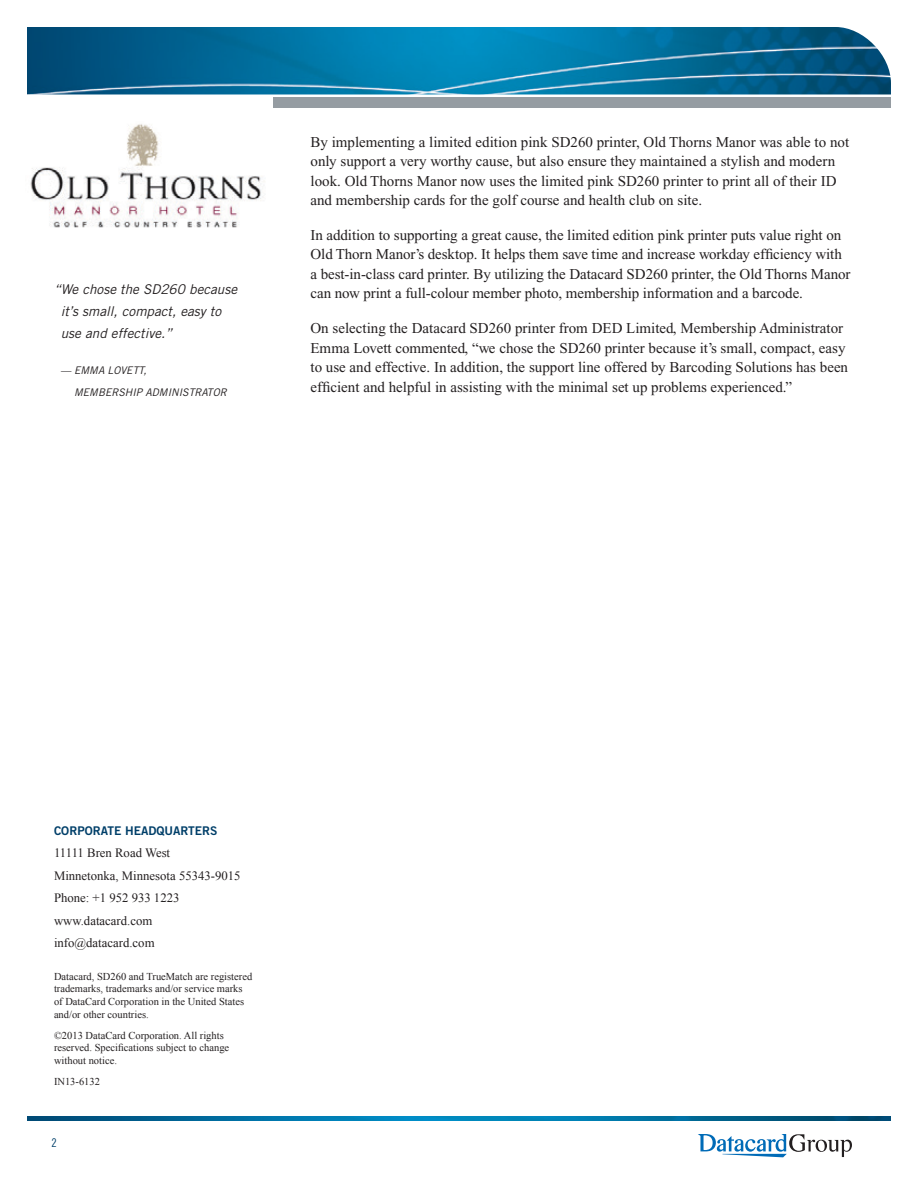
<style>
.page{position:relative;width:918px;height:1188px;background:#fff}
.page>*{position:absolute;margin:0;border:0;box-sizing:border-box;transform-origin:0 0}
.t1{font:15px/19.5px "Times New Roman";color:#231f20}
.t2{font:italic 13.5px/22.2px "Trade Gothic";color:#231f20}
.t3{font:12.75px/22.5px "Times New Roman";color:#231f20}
.t4{font:12px "Trade Gothic Bold Two";color:#003f69}
.t5{font:12px "Trade Gothic Cond Eighteen";color:#003f69}
.t6{font:10.5px/12.6px "Times New Roman";color:#231f20}
.t7{font:italic 10.5px/22.2px "Trade Gothic";color:#231f20}
</style>
<div class="page">
<img style="left:27px;top:1117px;width:864px;height:3px">
<img style="left:30px;top:124px;width:233px;height:104px">
<div style="left:273px;top:98px;width:618px;height:10px;background:#959ca2"></div>
<svg style="left:698px;top:1134px;width:154px;height:23px"></svg>
<img style="left:27px;top:27px;width:864px;height:67px">
<p class="t2" style="left:61px;top:278px;width:178px;text-indent:-7px">“We chose the SD260 because it’s small, compact, easy to use and effective.”</p>
<p class="t7" style="left:74px;top:359px;width:154px;text-indent:-14px">— Emma Lovett,<br>Membership Adminis trator</p>
<p class="t1" style="left:310px;top:132px;width:540px">By implementing a limited edition pink SD260 printer, Old Thorns Manor was able to not only support a very worthy cause, but also ensure they maintained a stylish and modern look. Old Thorns Manor now uses the limited pink SD260 printer to print all of their ID and membership cards for the golf course and health club on site.</p>
<p class="t1" style="left:310px;top:225px;width:542px">In addition to supporting a great cause, the limited edition pink printer puts value right on Old Thorn Manor’s desktop. It helps them save time and increase workday efficiency with a best-in-class card printer. By utilizing the Datacard SD260 printer, the Old Thorns Manor can now print a full-colour member photo, membership information and a barcode.</p>
<p class="t1" style="left:310px;top:318px;width:539px">On selecting the Datacard SD260 printer from DED Limited, Membership Administrator Emma Lovett commented, “we chose the SD260 printer because it’s small, compact, easy to use and effective. In addition, the support line offered by Barcoding Solutions has been efficient and helpful in assisting with the minimal set up problems experienced.”</p>
<p class="t4" style="left:54px;top:823px;width:165px">CORPORATE HEADQUARTERS</p>
<p class="t3" style="left:54px;top:841px;width:188px">11111 Bren Road West<br>Minnetonka, Minnesota 55343-9015<br>Phone: +1 952 933 1223 www.datacard.com info@datacard.com</p>
<p class="t6" style="left:54px;top:970px;width:200px">Datacard, SD260 and TrueMatch are registered trademarks, trademarks and/or service marks of DataCard Corporation in the United States and/or other countries.</p>
<p class="t6" style="left:54px;top:1029px;width:177px">©2013 DataCard Corporation. All rights reserved. Specifications subject to change without notice.</p>
<p class="t6" style="left:54px;top:1075px;width:48px">IN13-6132</p>
<p class="t5" style="left:51px;top:1135px;width:7px">2</p>
</div>
